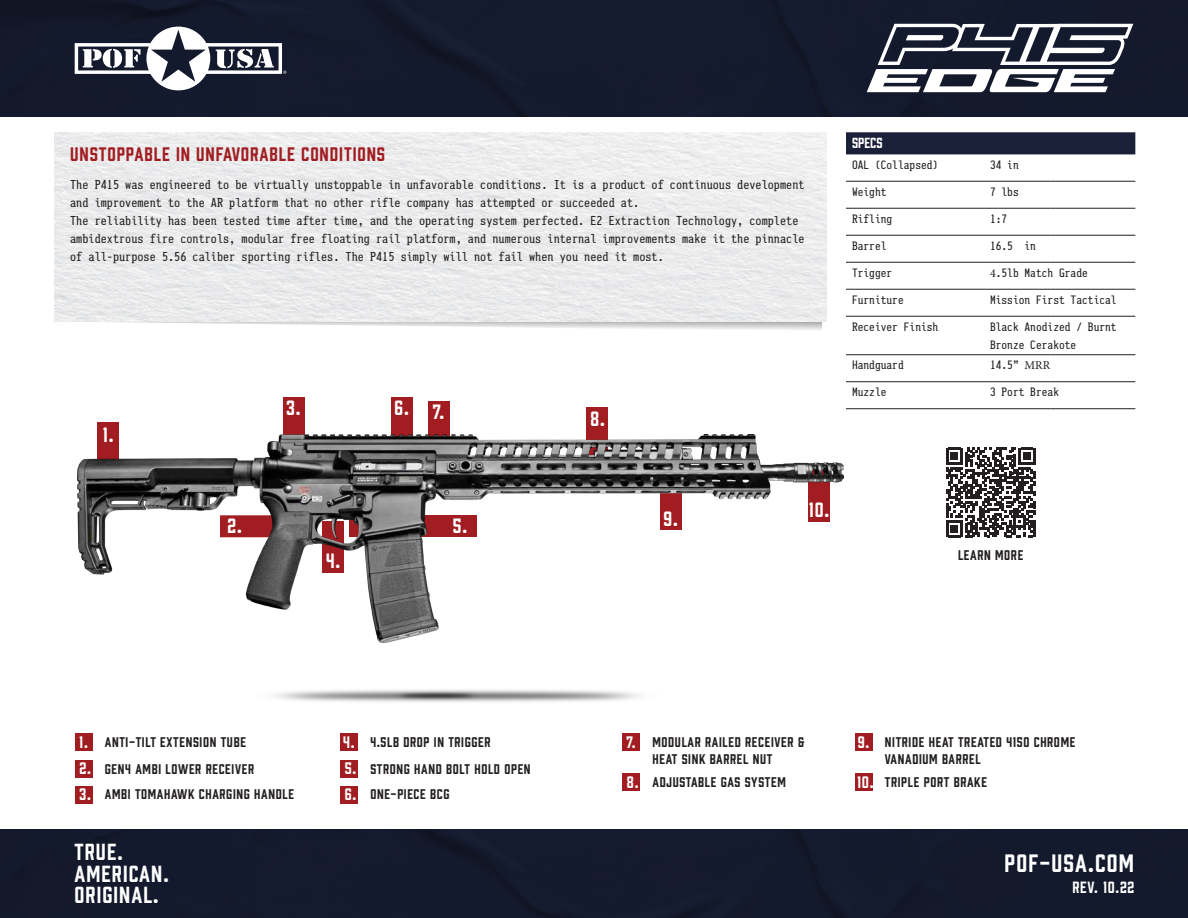
<style>
.page{position:relative;width:1188px;height:918px;background:#fff}
.page>*{position:absolute;margin:0;border:0;box-sizing:border-box;transform-origin:0 0}
.t1{font:23.1px "Prohibition";letter-spacing:.05em;color:#fff}
.t2{font:21.45px/21.5px "Prohibition";letter-spacing:.05em;color:#fff}
.t3{font:19.05px "Prohibition";color:#fff}
.t4{font:18px "Prohibition";letter-spacing:.05em;color:#a11d21}
.t5{font:15.3px/26px "Prohibition";color:#fff}
.t6{font:15px "Prohibition";letter-spacing:.05em;color:#fff}
.t7{font:13.5px "Prohibition";color:#fff}
.t8{font:12.9px/26.1px "Prohibition";letter-spacing:.05em;color:#231f20}
.t9{font:12.75px/18px "Pennsylvania";color:#231f20}
.t10{font:12px/18px "Pennsylvania";color:#231f20}
.s1{font-family:"Minion Pro"}
.s2{font-size:15.3px;color:#fff}
</style>
<div class="page">
<svg style="left:118px;top:322px;width:704px;height:8px"></svg>
<img style="left:54px;top:132px;width:772px;height:190px">
<div style="left:0;top:0;width:1188px;height:117px;background:#141a2e"></div>
<div style="left:0;top:830px;width:1188px;height:88px;background:#141a2d"></div>
<svg style="left:75px;top:27px;width:211px;height:63px"></svg>
<div style="left:846px;top:132px;width:289px;height:22px;background:#192037"></div>
<hr style="left:846px;top:181px;width:138px;height:1px;background:#231f20">
<hr style="left:984px;top:181px;width:66px;height:1px;background:#231f20">
<hr style="left:1050px;top:181px;width:85px;height:1px;background:#231f20">
<hr style="left:846px;top:208px;width:138px;height:1px;background:#231f20">
<hr style="left:984px;top:208px;width:66px;height:1px;background:#231f20">
<hr style="left:1050px;top:208px;width:85px;height:1px;background:#231f20">
<hr style="left:846px;top:235px;width:138px;height:1px;background:#231f20">
<hr style="left:984px;top:235px;width:66px;height:1px;background:#231f20">
<hr style="left:1050px;top:235px;width:85px;height:1px;background:#231f20">
<hr style="left:846px;top:262px;width:138px;height:1px;background:#231f20">
<hr style="left:984px;top:262px;width:66px;height:1px;background:#231f20">
<hr style="left:1050px;top:262px;width:85px;height:1px;background:#231f20">
<hr style="left:846px;top:289px;width:138px;height:1px;background:#231f20">
<hr style="left:984px;top:289px;width:66px;height:1px;background:#231f20">
<hr style="left:1050px;top:289px;width:85px;height:1px;background:#231f20">
<hr style="left:846px;top:316px;width:138px;height:1px;background:#231f20">
<hr style="left:984px;top:316px;width:66px;height:1px;background:#231f20">
<hr style="left:1050px;top:316px;width:85px;height:1px;background:#231f20">
<hr style="left:846px;top:354px;width:138px;height:1px;background:#231f20">
<hr style="left:984px;top:354px;width:66px;height:1px;background:#231f20">
<hr style="left:1050px;top:354px;width:85px;height:1px;background:#231f20">
<hr style="left:846px;top:381px;width:138px;height:1px;background:#231f20">
<hr style="left:984px;top:381px;width:66px;height:1px;background:#231f20">
<hr style="left:1050px;top:381px;width:85px;height:1px;background:#231f20">
<hr style="left:846px;top:408px;width:138px;height:1px;background:#231f20">
<hr style="left:984px;top:408px;width:66px;height:1px;background:#231f20">
<hr style="left:1050px;top:408px;width:85px;height:1px;background:#231f20">
<div style="left:97px;top:423px;width:22px;height:40px;background:#a11d21"></div>
<div style="left:283px;top:397px;width:22px;height:51px;background:#a11d21"></div>
<div style="left:391px;top:397px;width:22px;height:51px;background:#a11d21"></div>
<div style="left:428px;top:401px;width:22px;height:52px;background:#a11d21"></div>
<div style="left:586px;top:408px;width:22px;height:51px;background:#a11d21"></div>
<div style="left:75px;top:734px;width:17px;height:17px;background:#a11d21"></div>
<div style="left:75px;top:760px;width:17px;height:18px;background:#a11d21"></div>
<div style="left:75px;top:786px;width:17px;height:17px;background:#a11d21"></div>
<div style="left:340px;top:734px;width:18px;height:17px;background:#a11d21"></div>
<div style="left:340px;top:760px;width:18px;height:18px;background:#a11d21"></div>
<div style="left:340px;top:786px;width:18px;height:17px;background:#a11d21"></div>
<div style="left:622px;top:734px;width:18px;height:17px;background:#a11d21"></div>
<div style="left:855px;top:734px;width:17px;height:17px;background:#a11d21"></div>
<div style="left:622px;top:773px;width:18px;height:18px;background:#a11d21"></div>
<div style="left:855px;top:773px;width:17px;height:18px;background:#a11d21"></div>
<img style="left:275px;top:689px;width:364px;height:13px">
<svg style="left:946px;top:448px;width:90px;height:89px"></svg>
<hr style="left:1033px;top:520px;width:3px;height:17px;background:#231f20">
<svg style="left:867px;top:24px;width:266px;height:68px"></svg>
<img style="left:77px;top:435px;width:766px;height:207px">
<h3 class="t4" style="left:70px;top:142px;width:316px">UNSTOPPABLE IN UNFAVORABLE CONDITIONS</h3>
<p class="t9" style="left:70px;top:176px;width:736px">The P415 was engineered to be virtually unstoppable in unfavorable conditions. It is a product of continuous development and improvement to the AR platform that no other rifle company has attempted or succeeded at.<br>The reliability has been tested time after time, and the operating system perfected. E2 Extraction Technology, complete ambidextrous fire controls, modular free floating rail platform, and numerous internal improvements make it the pinnacle of all-purpose 5.56 caliber sporting rifles. The P415 simply will not fail when you need it most.</p>
<h3 class="t3" style="left:103px;top:421px;width:12px">1.</h3>
<h3 class="t3" style="left:287px;top:394px;width:16px">3.</h3>
<h3 class="t3" style="left:395px;top:396px;width:51px">6. 7.</h3>
<h3 class="t3" style="left:590px;top:405px;width:16px">8.</h3>
<p class="t7" style="left:852px;top:134px;width:32px">SPECS</p>
<p class="t10" style="left:852px;top:155px;width:88px">OAL (Collapsed)</p>
<p class="t10" style="left:990px;top:155px;width:30px">34 in</p>
<p class="t10" style="left:852px;top:182px;width:36px">Weight</p>
<p class="t10" style="left:990px;top:182px;width:30px">7 lbs</p>
<p class="t10" style="left:852px;top:209px;width:42px">Rifling</p>
<p class="t10" style="left:990px;top:209px;width:19px">1:7</p>
<p class="t10" style="left:852px;top:236px;width:36px">Barrel</p>
<p class="t10" style="left:990px;top:236px;width:48px">16.5 in</p>
<p class="t10" style="left:852px;top:263px;width:42px">Trigger</p>
<p class="t10" style="left:990px;top:263px;width:99px"><span class="s1">4</span>.5lb Match Grade</p>
<p class="t10" style="left:852px;top:290px;width:53px">Furniture</p>
<p class="t10" style="left:990px;top:290px;width:128px">Mission First Tactical</p>
<p class="t10" style="left:852px;top:317px;width:88px">Receiver Finish</p>
<p class="t10" style="left:990px;top:317px;width:128px">Black Anodized / Burnt<br>Bronze Cerakote</p>
<p class="t10" style="left:852px;top:356px;width:53px">Handguard</p>
<p class="t10" style="left:990px;top:356px;width:62px">14.5” <span class="s1">MRR</span></p>
<p class="t10" style="left:852px;top:383px;width:36px">Muzzle</p>
<p class="t10" style="left:990px;top:383px;width:71px">3 Port Break</p>
<h3 class="t3" style="left:228px;top:513px;width:16px">2.</h3>
<h3 class="t3" style="left:453px;top:513px;width:16px">5.</h3>
<h3 class="t3" style="left:326px;top:548px;width:16px">4.</h3>
<h3 class="t3" style="left:663px;top:505px;width:16px">9.</h3>
<h3 class="t3" style="left:809px;top:496px;width:22px">10.</h3>
<p class="t8" style="left:958px;top:541px;width:67px">LEARN MORE</p>
<p class="t5" style="left:79px;top:728px;width:13px">1.<br>2.<br>3.</p>
<p class="t8" style="left:370px;top:728px;width:162px">4.5LB DROP IN TRIGGER<br>STRONG HAND BOLT HOLD OPEN<br>ONE-PIECE BCG</p>
<p class="t5" style="left:343px;top:728px;width:15px;text-align:justify">4.<br>5.<br>6.</p>
<p class="t8" style="left:652px;top:733px;width:153px;line-height:16.5px">MODULAR RAILED RECEIVER &amp;<br>HEAT SINK BARREL NUT</p>
<p class="t8" style="left:885px;top:733px;width:192px;line-height:16.5px">NITRIDE HEAT TREATED 4150 CHROME<br>VANADIUM BARREL</p>
<p class="t5" style="left:627px;top:728px;width:11px">7.</p>
<p class="t5" style="left:858px;top:728px;width:13px">9.</p>
<p class="t8" style="left:627px;top:768px;width:160px"><span class="s2">8.</span> ADJUSTABLE GAS SYSTEM</p>
<p class="t8" style="left:857px;top:768px;width:132px"><span class="s2">10.</span> TRIPLE PORT BRAKE</p>
<p class="t8" style="left:105px;top:728px;width:191px">ANTI-TILT EXTENSION TUBE<br>GEN4 AMBI LOWER RECEIVER<br>AMBI TOMAHAWK CHARGING HANDLE</p>
<h2 class="t2" style="left:75px;top:840px;width:96px">TRUE.<br>AMERICAN.<br>ORIGINAL.</h2>
<h1 class="t1" style="left:1005px;top:848px;width:131px">POF-USA.COM</h1>
<p class="t6" style="left:1072px;top:877px;width:64px">REV. 10.22</p>
</div>
